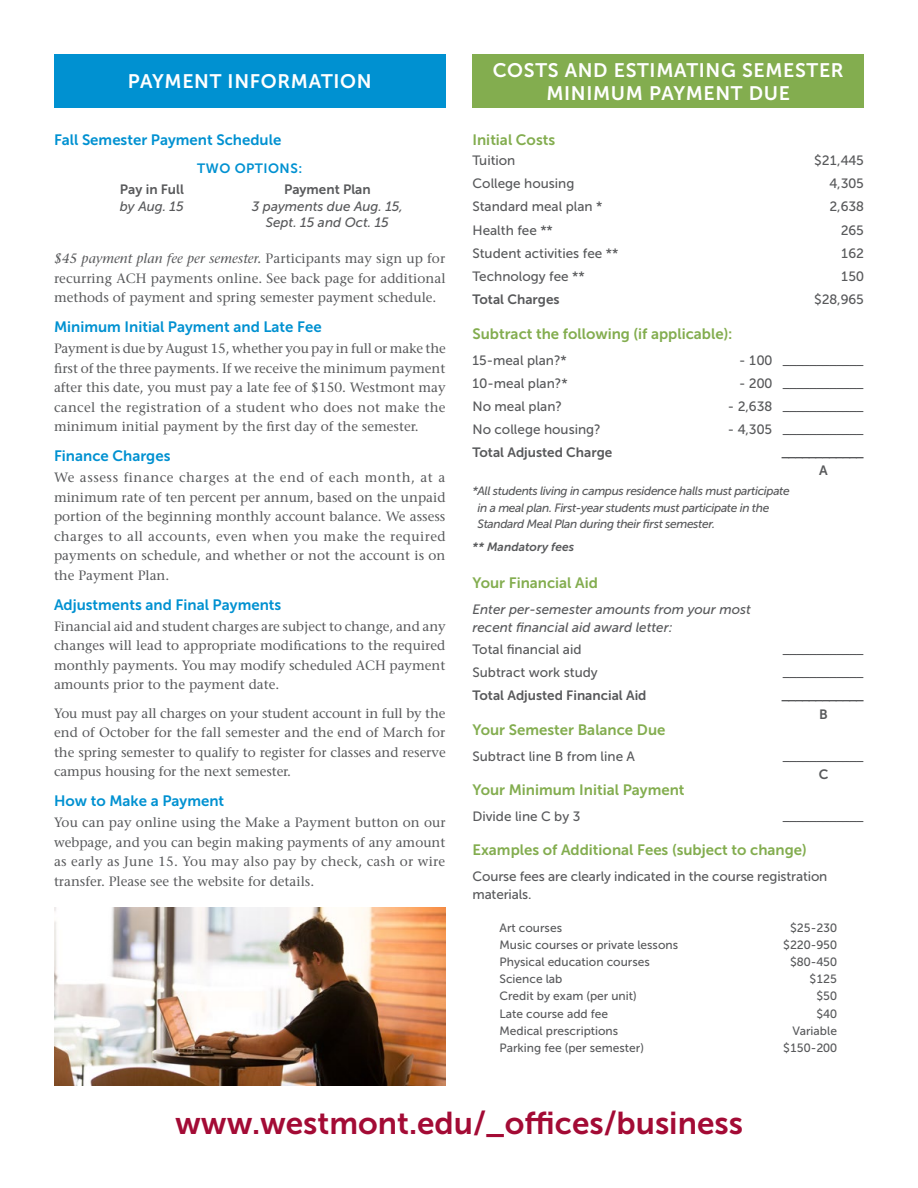
<style>
.page{position:relative;width:918px;height:1188px;background:#fff}
.page>*{position:absolute;margin:0;border:0;box-sizing:border-box;transform-origin:0 0}
.t1{font:31.5px "Museo Sans 700";color:#a30b35}
.t2{font:19.5px/22.5px "Museo Sans 700";letter-spacing:.035em;color:#fff;text-align:center}
.t3{font:15px "Museo Sans 700";color:#83ad4f}
.t4{font:15px "Museo Sans 700";color:#0091d1}
.t5{font:500 13.5px/19.5px "Stone Serif Std";color:#58595b;text-align:justify}
.t6{font:13.5px/18.8px "Museo Sans 500";color:#58595b}
.t7{font:italic 13.5px/16.5px "Museo Sans 500";color:#58595b;text-align:center}
.t8{font:13.5px "Museo Sans 700";color:#58595b}
.t9{font:13.5px "Museo Sans 700";letter-spacing:.035em;color:#0091d1}
.t10{font:12px "Museo Sans 500";color:#58595b}
.t11{font:italic 12px/16.5px "Museo Sans 500";letter-spacing:-.03em;color:#58595b}
.t12{font:italic 12px "Museo Sans 700";color:#58595b}
.s1{font-style:italic}
</style>
<div class="page">
<img style="left:54px;top:907px;width:391px;height:178px">
<div style="left:54px;top:54px;width:392px;height:54px;background:#0091d1"></div>
<div style="left:472px;top:54px;width:392px;height:54px;background:#83ad4f"></div>
<h2 class="t2" style="left:128px;top:70px;width:245px">PAYMENT INFORMATION</h2>
<p class="t4" style="left:54px;top:131px;width:229px">Fall Semester Payment Schedule</p>
<p class="t8" style="left:120px;top:182px;width:65px">Pay in Full</p>
<p class="t7" style="left:120px;top:198px;width:65px">by Aug. 15</p>
<p class="t9" style="left:197px;top:161px;width:106px">TWO OPTIONS:</p>
<p class="t8" style="left:284px;top:182px;width:88px">Payment Plan</p>
<p class="t7" style="left:252px;top:198px;width:153px">3 payments due Aug. 15,<br>Sept. 15 and Oct. 15</p>
<p class="t5" style="left:54px;top:249px;width:393px"><span class="s1">$45 payment plan fee per semester.</span> Participants may sign up for recurring ACH payments online. See back page for additional methods of payment and spring semester payment schedule.</p>
<p class="t4" style="left:54px;top:319px;width:269px">Minimum Initial Payment and Late Fee</p>
<p class="t5" style="left:54px;top:339px;width:393px">Payment is due by August 15, whether you pay in full or make the first of the three payments. If we receive the minimum payment after this date, you must pay a late fee of $150. Westmont may cancel the registration of a student who does not make the minimum initial payment by the first day of the semester.</p>
<p class="t4" style="left:54px;top:448px;width:118px">Finance Charges</p>
<p class="t5" style="left:54px;top:468px;width:393px">We assess finance charges at the end of each month, at a minimum rate of ten percent per annum, based on the unpaid portion of the beginning monthly account balance. We assess charges to all accounts, even when you make the required payments on schedule, and whether or not the account is on the Payment Plan.</p>
<p class="t4" style="left:54px;top:596px;width:229px">Adjustments and Final Payments</p>
<p class="t5" style="left:54px;top:616px;width:393px">Financial aid and student charges are subject to change, and any changes will lead to appropriate modifications to the required monthly payments. You may modify scheduled ACH payment amounts prior to the payment date.</p>
<p class="t5" style="left:54px;top:703px;width:393px">You must pay all charges on your student account in full by the end of October for the fall semester and the end of March for the spring semester to qualify to register for classes and reserve campus housing for the next semester.</p>
<p class="t4" style="left:54px;top:793px;width:172px">How to Make a Payment</p>
<p class="t5" style="left:54px;top:813px;width:393px">You can pay online using the Make a Payment button on our webpage, and you can begin making payments of any amount as early as June 15. You may also pay by check, cash or wire transfer. Please see the website for details.</p>
<h2 class="t2" style="left:493px;top:59px;width:353px">COSTS AND ESTIMATING SEMESTER<br>MINIMUM PAYMENT DUE</h2>
<p class="t3" style="left:472px;top:131px;width:84px">Initial Costs</p>
<p class="t6" style="left:472px;top:151px;width:44px">Tuition</p>
<p class="t6" style="left:814px;top:151px;width:51px">$21,445</p>
<p class="t6" style="left:472px;top:174px;width:103px">College housing</p>
<p class="t6" style="left:830px;top:174px;width:36px">4,305</p>
<p class="t6" style="left:472px;top:198px;width:132px">Standard meal plan *</p>
<p class="t6" style="left:830px;top:198px;width:36px">2,638</p>
<p class="t6" style="left:472px;top:221px;width:82px">Health fee **</p>
<p class="t6" style="left:841px;top:221px;width:25px">265</p>
<p class="t6" style="left:472px;top:244px;width:147px">Student activities fee **</p>
<p class="t6" style="left:841px;top:244px;width:25px">162</p>
<p class="t6" style="left:472px;top:267px;width:114px">Technology fee **</p>
<p class="t6" style="left:841px;top:267px;width:25px">150</p>
<p class="t8" style="left:472px;top:292px;width:89px">Total Charges</p>
<p class="t6" style="left:814px;top:291px;width:51px">$28,965</p>
<p class="t3" style="left:472px;top:325px;width:262px">Subtract the following (if applicable):</p>
<p class="t6" style="left:472px;top:351px;width:96px">15-meal plan?*</p>
<p class="t6" style="left:739px;top:351px;width:126px">- 100 ____________</p>
<p class="t6" style="left:472px;top:374px;width:97px">10-meal plan?*</p>
<p class="t6" style="left:739px;top:374px;width:126px">- 200 ____________</p>
<p class="t6" style="left:472px;top:397px;width:91px">No meal plan?</p>
<p class="t6" style="left:728px;top:397px;width:138px">- 2,638 ____________</p>
<p class="t6" style="left:472px;top:420px;width:130px">No college housing?</p>
<p class="t6" style="left:728px;top:420px;width:138px">- 4,305 ____________</p>
<p class="t8" style="left:472px;top:445px;width:141px">Total Adjusted Charge</p>
<p class="t8" style="left:781px;top:445px;width:84px">____________</p>
<p class="t11" style="left:478px;top:483px;width:314px;text-indent:-5px">* All students living in campus residence halls must participate in a meal plan. First-year students must participate in the<br>Standard Meal Plan during their first semester.</p>
<p class="t12" style="left:472px;top:540px;width:103px">** Mandatory fees</p>
<p class="t3" style="left:472px;top:574px;width:127px">Your Financial Aid</p>
<p class="t7" style="left:472px;top:600px;width:280px;line-height:18.8px;text-align:left">Enter per-semester amounts from your most recent financial aid award letter:</p>
<p class="t6" style="left:472px;top:640px;width:111px">Total financial aid</p>
<p class="t6" style="left:783px;top:640px;width:83px">____________</p>
<p class="t6" style="left:472px;top:663px;width:127px">Subtract work study</p>
<p class="t6" style="left:783px;top:663px;width:83px">____________</p>
<p class="t8" style="left:472px;top:688px;width:176px">Total Adjusted Financial Aid</p>
<p class="t8" style="left:781px;top:688px;width:84px">____________</p>
<p class="t3" style="left:472px;top:721px;width:194px">Your Semester Balance Due</p>
<p class="t6" style="left:472px;top:747px;width:164px">Subtract line B from line A</p>
<p class="t6" style="left:783px;top:747px;width:83px">____________</p>
<p class="t3" style="left:472px;top:781px;width:214px">Your Minimum Initial Payment</p>
<p class="t6" style="left:472px;top:807px;width:109px">Divide line C by 3</p>
<p class="t6" style="left:783px;top:807px;width:83px">____________</p>
<p class="t3" style="left:472px;top:841px;width:336px">Examples of Additional Fees (subject to change)</p>
<p class="t6" style="left:472px;top:867px;width:356px">Course fees are clearly indicated in the course registration materials.</p>
<p class="t8" style="left:819px;top:463px;width:10px">A</p>
<p class="t8" style="left:819px;top:707px;width:10px">B</p>
<p class="t8" style="left:819px;top:767px;width:11px">C</p>
<p class="t10" style="left:500px;top:921px;width:64px">Art courses</p>
<p class="t10" style="left:790px;top:921px;width:48px">$25-230</p>
<p class="t10" style="left:500px;top:938px;width:180px">Music courses or private lessons</p>
<p class="t10" style="left:783px;top:938px;width:55px">$220-950</p>
<p class="t10" style="left:500px;top:955px;width:152px">Physical education courses</p>
<p class="t10" style="left:790px;top:955px;width:48px">$80-450</p>
<p class="t10" style="left:500px;top:973px;width:65px">Science lab</p>
<p class="t10" style="left:810px;top:973px;width:29px">$125</p>
<p class="t10" style="left:500px;top:990px;width:139px">Credit by exam (per unit)</p>
<p class="t10" style="left:816px;top:990px;width:22px">$50</p>
<p class="t10" style="left:500px;top:1007px;width:110px">Late course add fee</p>
<p class="t10" style="left:816px;top:1007px;width:22px">$40</p>
<p class="t10" style="left:500px;top:1024px;width:120px">Medical prescriptions</p>
<p class="t10" style="left:792px;top:1024px;width:46px">Variable</p>
<p class="t10" style="left:500px;top:1042px;width:146px">Parking fee (per semester)</p>
<p class="t10" style="left:783px;top:1042px;width:55px">$150-200</p>
<h1 class="t1" style="left:175px;top:1106px;width:569px">www.westmont.edu/_offices/business</h1>
</div>
